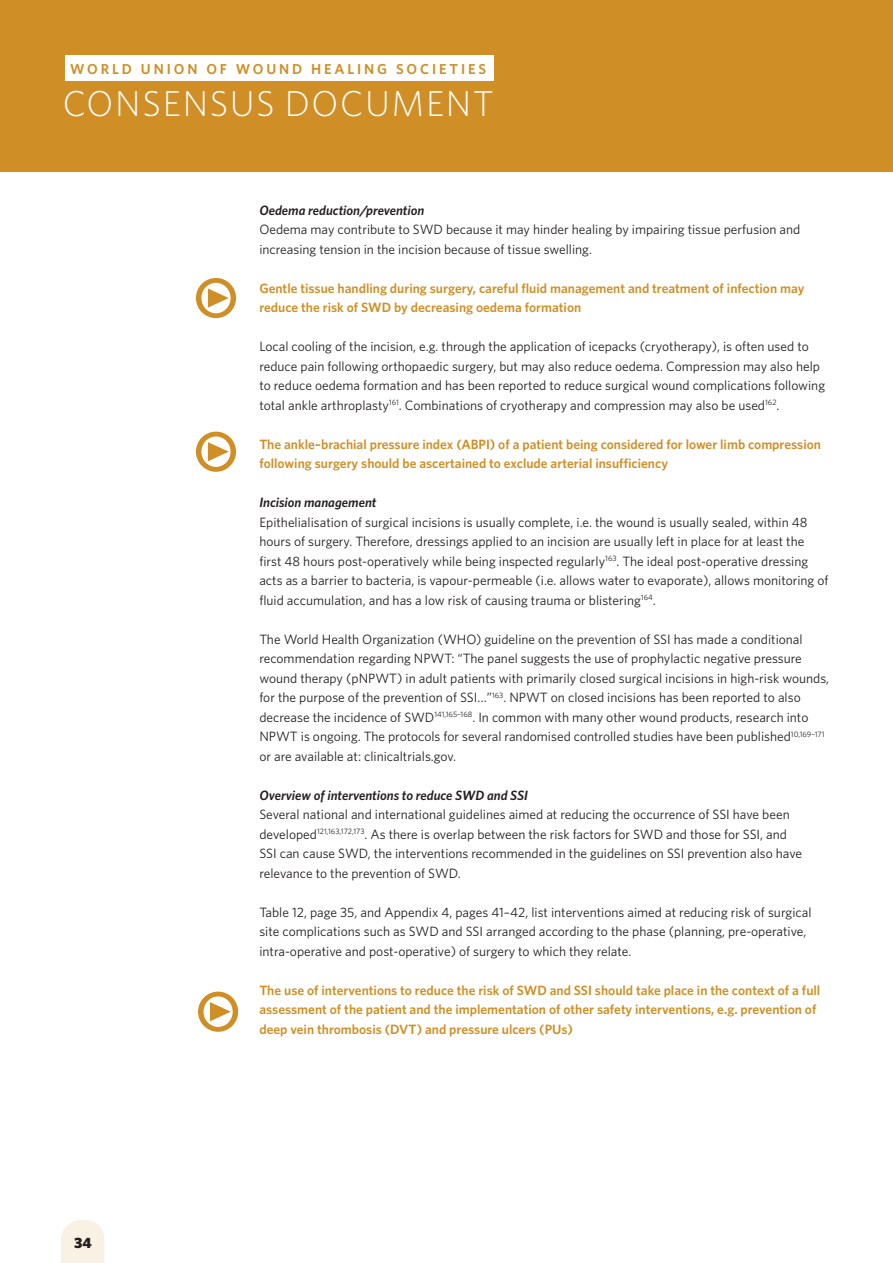
<style>
.page{position:relative;width:893px;height:1263px;background:#fff}
.page>*{position:absolute;margin:0;border:0;box-sizing:border-box;transform-origin:0 0}
.t1{font:54px "Meta Pro";color:#cf8f26}
.t2{font:300 36px "Whitney";letter-spacing:.05em;color:#fff}
.t3{font:900 15px "Whitney";color:#231f20}
.t4{font:600 14.4px "Whitney";letter-spacing:.2em;color:#cf8f26}
.t5{font:13.5px/19.5px "Whitney";color:#231f20}
.t6{font:600 13.5px/19.5px "Whitney";color:#cf8f26}
.t7{font:italic 600 13.5px "Whitney";color:#231f20}
</style>
<div class="page">
<div style="left:0;top:0;width:893px;height:171px;background:#cf8f26"></div>
<div style="left:65px;top:55px;width:429px;height:25px;background:#fff"></div>
<svg style="left:62px;top:1220px;width:42px;height:16px"></svg>
<div style="left:62px;top:1236px;width:42px;height:27px;background:#f9f1e3"></div>
<p class="t4" style="left:70px;top:60px;width:417px">WORLD UNION OF WOUND HEALING SOCIETIES</p>
<h2 class="t2" style="left:63px;top:82px;width:432px">CONSENSUS DOCUMENT</h2>
<p class="t3" style="left:74px;top:1234px;width:19px">34</p>
<p class="t3" style="left:78px;top:1234px;width:11px">4</p>
<h1 class="t1" style="left:193px;top:258px;width:47px">•</h1>
<h1 class="t1" style="left:193px;top:411px;width:47px">•</h1>
<h1 class="t1" style="left:196px;top:971px;width:47px">•</h1>
<p class="t7" style="left:259px;top:202px;width:167px">Oedema reduction/prevention</p>
<p class="t5" style="left:259px;top:219px;width:542px">Oedema may contribute to SWD because it may hinder healing by impairing tissue perfusion and increasing tension in the incision because of tissue swelling.</p>
<p class="t6" style="left:259px;top:278px;width:547px">Gentle tissue handling during surgery, careful fluid management and treatment of infection may reduce the risk of SWD by decreasing oedema formation</p>
<p class="t5" style="left:259px;top:336px;width:567px">Local cooling of the incision, e.g. through the application of icepacks (cryotherapy), is often used to reduce pain following orthopaedic surgery, but may also reduce oedema. Compression may also help to reduce oedema formation and has been reported to reduce surgical wound complications following total ankle arthroplasty<sup>161</sup>. Combinations of cryotherapy and compression may also be used<sup>162</sup>.</p>
<p class="t6" style="left:259px;top:434px;width:563px">The ankle–brachial pressure index (ABPI) of a patient being considered for lower limb compression following surgery should be ascertained to exclude arterial insufficiency</p>
<p class="t7" style="left:259px;top:494px;width:119px">Incision management</p>
<p class="t5" style="left:259px;top:512px;width:571px">Epithelialisation of surgical incisions is usually complete, i.e. the wound is usually sealed, within 48 hours of surgery. Therefore, dressings applied to an incision are usually left in place for at least the first 48 hours post-operatively while being inspected regularly<sup>163</sup>. The ideal post-operative dressing acts as a barrier to bacteria, is vapour-permeable (i.e. allows water to evaporate), allows monitoring of fluid accumulation, and has a low risk of causing trauma or blistering<sup>164</sup>.</p>
<p class="t5" style="left:259px;top:629px;width:571px">The World Health Organization (WHO) guideline on the prevention of SSI has made a conditional recommendation regarding NPWT: “The panel suggests the use of prophylactic negative pressure wound therapy (pNPWT) in adult patients with primarily closed surgical incisions in high-risk wounds, for the purpose of the prevention of SSI…”<sup>163</sup>. NPWT on closed incisions has been reported to also decrease the incidence of SWD<sup>141,165–168</sup>. In common with many other wound products, research into NPWT is ongoing. The protocols for several randomised controlled studies have been published<sup>10,169–171 </sup>or are available at: clinicaltrials.gov.</p>
<p class="t7" style="left:259px;top:787px;width:270px">Overview of interventions to reduce SWD and SSI</p>
<p class="t5" style="left:259px;top:804px;width:544px">Several national and international guidelines aimed at reducing the occurrence of SSI have been developed<sup>121,163,172,173</sup>. As there is overlap between the risk factors for SWD and those for SSI, and SSI can cause SWD, the interventions recommended in the guidelines on SSI prevention also have relevance to the prevention of SWD.</p>
<p class="t5" style="left:259px;top:902px;width:554px">Table 12, page 35, and Appendix 4, pages 41–42, list interventions aimed at reducing risk of surgical site complications such as SWD and SSI arranged according to the phase (planning, pre-operative, intra-operative and post-operative) of surgery to which they relate.</p>
<p class="t6" style="left:259px;top:980px;width:562px">The use of interventions to reduce the risk of SWD and SSI should take place in the context of a full assessment of the patient and the implementation of other safety interventions, e.g. prevention of deep vein thrombosis (DVT) and pressure ulcers (PUs)</p>
</div>
